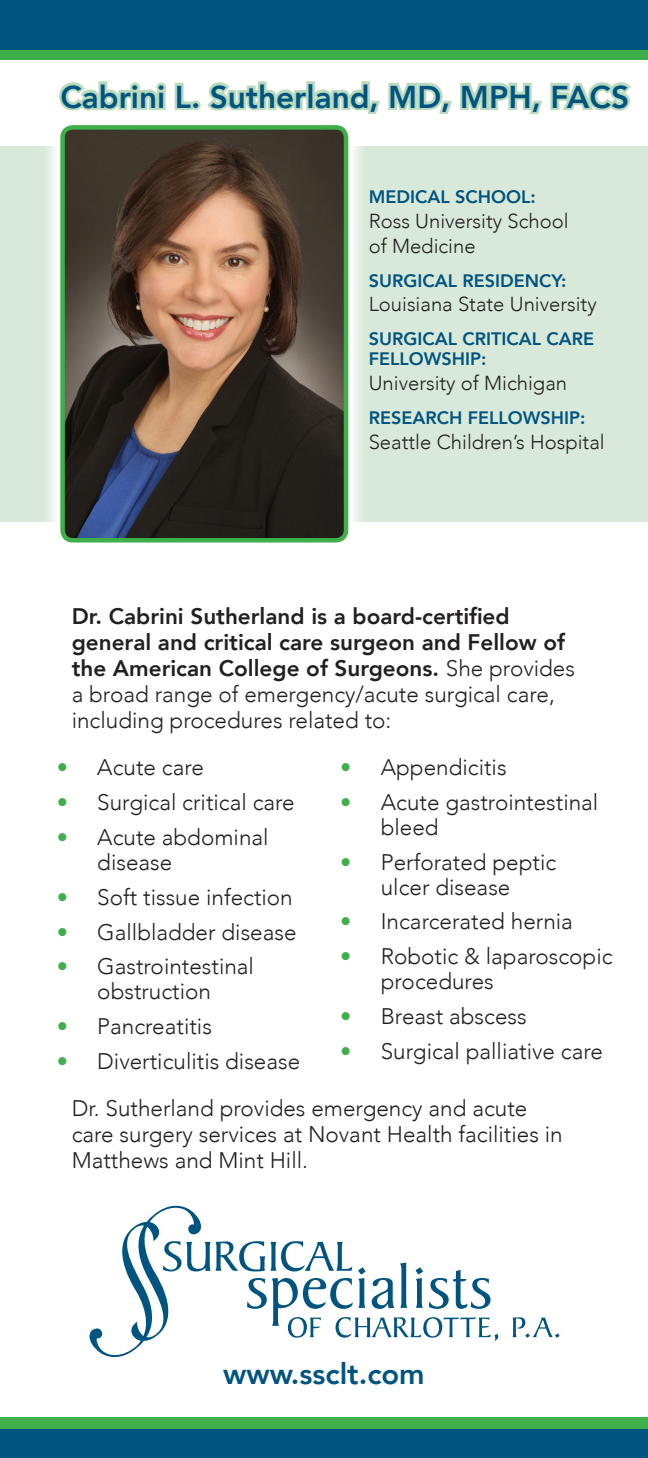
<style>
.page{position:relative;width:648px;height:1458px;background:#fff}
.page>*{position:absolute;margin:0;border:0;box-sizing:border-box;transform-origin:0 0}
.t1{font:800 31.5px "Avenir";color:#005480}
.t2{font:800 29.25px "Avenir";color:#005480}
.t3{font:300 22.5px/24.8px "Avenir";color:#231f20}
.t4{font:800 22.5px/25.9px "Avenir";color:#231f20}
.t5{font:300 20.25px "Avenir";color:#231f20}
.t6{font:800 18px "Avenir";color:#005480}
.s1{font-weight:300}
.s2{color:#3eaf49}
</style>
<div class="page">
<div style="left:0;top:146px;width:648px;height:376px;background:#d8e9d9"></div>
<div style="left:0;top:0;width:648px;height:60px;background:#3eaf49"></div>
<div style="left:0;top:1418px;width:648px;height:40px;background:#3eaf49"></div>
<div style="left:0;top:0;width:648px;height:50px;background:#005480"></div>
<div style="left:0;top:1430px;width:648px;height:28px;background:#005480"></div>
<svg style="left:59px;top:81px;width:572px;height:33px"></svg>
<svg style="left:512px;top:1317px;width:48px;height:21px"></svg>
<svg style="left:89px;top:1205px;width:409px;height:152px"></svg>
<svg style="left:48px;top:106px;width:320px;height:427px;fill:#f7faf7"></svg>
<img style="left:65px;top:127px;width:281px;height:411px">
<div style="left:60px;top:125px;width:288px;height:418px;border:4px solid #3eaf49;border-radius:10px"></div>
<p class="t1" style="left:60px;top:72px;width:570px">Cabrini L. Sutherland, MD, MPH, FACS</p>
<p class="t6" style="left:369px;top:183px;width:168px">MEDICAL SCHOOL:</p>
<p class="t5" style="left:369px;top:209px;width:201px">Ross University School</p>
<p class="t5" style="left:369px;top:234px;width:108px">of Medicine</p>
<p class="t6" style="left:369px;top:266px;width:199px">SURGICAL RESIDENCY:</p>
<p class="t5" style="left:369px;top:292px;width:230px">Louisiana State University</p>
<p class="t6" style="left:369px;top:325px;width:227px">SURGICAL CRITICAL CARE</p>
<p class="t6" style="left:369px;top:345px;width:119px">FELLOWSHIP:</p>
<p class="t5" style="left:369px;top:371px;width:200px">University of Michigan</p>
<p class="t6" style="left:369px;top:404px;width:218px">RESEARCH FELLOWSHIP:</p>
<p class="t5" style="left:369px;top:430px;width:237px">Seattle Children’s Hospital</p>
<p class="t4" style="left:72px;top:603px;width:505px">Dr. Cabrini Sutherland is a board-certified general and critical care surgeon and Fellow of the American College of Surgeons. <span class="s1">She provides a broad range of emergency/acute surgical care, including procedures related to:</span></p>
<p class="t3" style="left:57px;top:755px;width:149px"><span class="s2">•</span> Acute care</p>
<p class="t3" style="left:57px;top:790px;width:239px"><span class="s2">•</span> Surgical critical care</p>
<p class="t3" style="left:97px;top:825px;width:173px;text-indent:-40px"><span class="s2">•</span> Acute abdominal disease</p>
<p class="t3" style="left:57px;top:885px;width:238px"><span class="s2">•</span> Soft tissue infection</p>
<p class="t3" style="left:57px;top:920px;width:241px"><span class="s2">•</span> Gallbladder disease</p>
<p class="t3" style="left:57px;top:954px;width:199px;text-align:center"><span class="s2">•</span> Gastrointestinal obstruction</p>
<p class="t3" style="left:57px;top:1014px;width:157px"><span class="s2">•</span> Pancreatitis</p>
<p class="t3" style="left:57px;top:1049px;width:245px"><span class="s2">•</span> Diverticulitis disease</p>
<p class="t3" style="left:340px;top:755px;width:168px"><span class="s2">•</span> Appendicitis</p>
<p class="t3" style="left:381px;top:790px;width:219px;text-indent:-40px"><span class="s2">•</span> Acute gastrointestinal bleed</p>
<p class="t3" style="left:340px;top:850px;width:217px;text-align:center"><span class="s2">•</span> Perforated peptic ulcer disease</p>
<p class="t3" style="left:340px;top:909px;width:234px"><span class="s2">•</span> Incarcerated hernia</p>
<p class="t3" style="left:381px;top:944px;width:233px;text-indent:-40px"><span class="s2">•</span> Robotic &amp; laparoscopic procedures</p>
<p class="t3" style="left:340px;top:1004px;width:188px"><span class="s2">•</span> Breast abscess</p>
<p class="t3" style="left:340px;top:1039px;width:264px"><span class="s2">•</span> Surgical palliative care</p>
<p class="t3" style="left:72px;top:1096px;width:457px">Dr. Sutherland provides emergency and acute</p>
<p class="t3" style="left:72px;top:1122px;width:493px">care surgery services at Novant Health facilities in</p>
<p class="t3" style="left:72px;top:1147px;width:238px">Matthews and Mint Hill.</p>
<p class="t2" style="left:223px;top:1351px;width:203px">www.ssclt.com</p>
</div>
